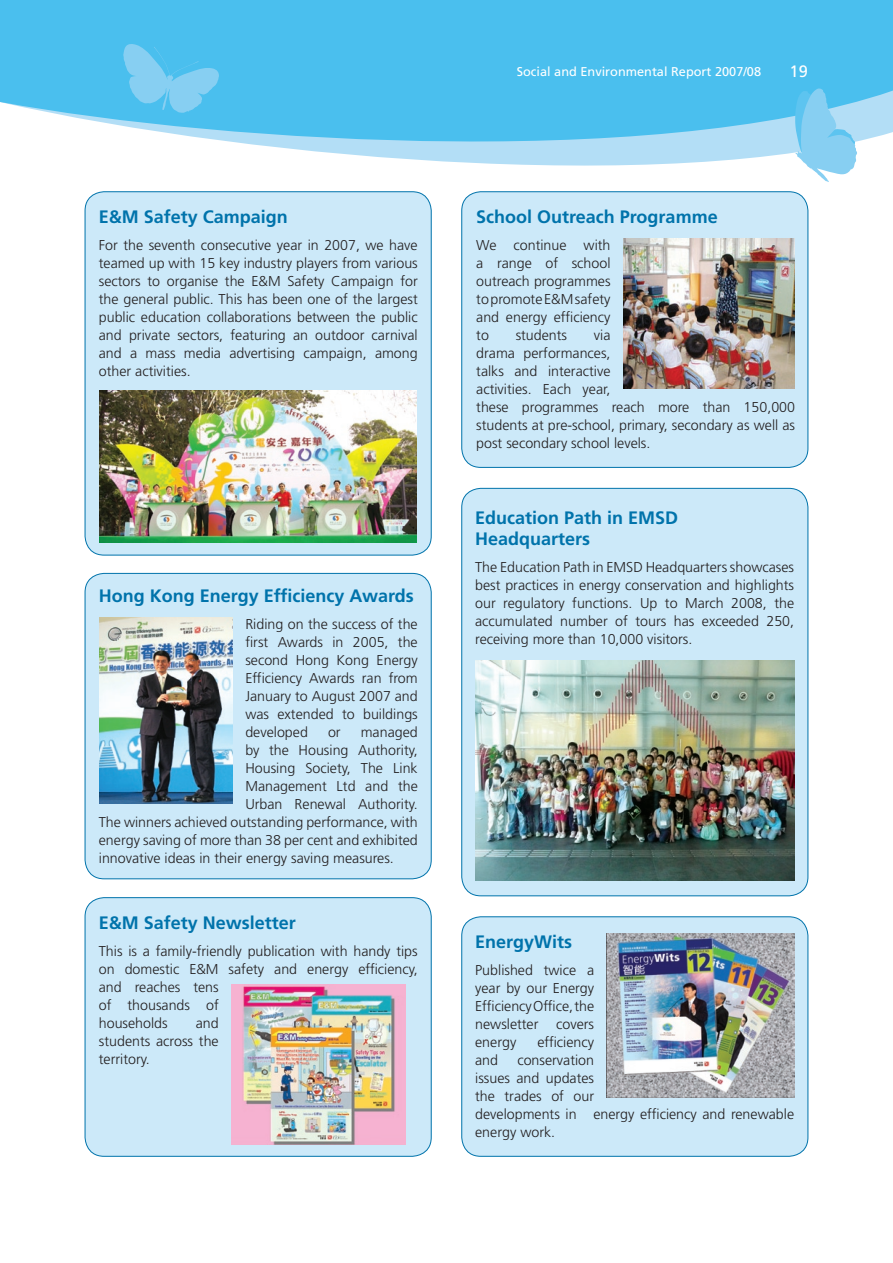
<style>
.page{position:relative;width:893px;height:1263px;background:#fff}
.page>*{position:absolute;margin:0;border:0;box-sizing:border-box;transform-origin:0 0}
.t1{font:700 18px/21px "Frutiger LT Std";color:#0073ab}
.t2{font:16.5px "Frutiger LT Std";color:#fff}
.t3{font:300 14.25px/18px "Frutiger LT Std";color:#231f20;text-align:justify}
.t4{font:12.75px "Frutiger LT Std";color:#fff}
</style>
<div class="page">
<div style="left:462px;top:917px;width:346px;height:239px;background:#cce9f9;border-radius:19px"></div>
<div style="left:461px;top:916px;width:347px;height:241px;border:1px solid #0073ab;border-radius:19px"></div>
<div style="left:462px;top:488px;width:346px;height:408px;background:#cce9f9;border-radius:19px"></div>
<div style="left:462px;top:192px;width:346px;height:275px;background:#cce9f9;border-radius:19px"></div>
<div style="left:85px;top:898px;width:346px;height:258px;background:#cce9f9;border-radius:19px"></div>
<div style="left:85px;top:897px;width:347px;height:260px;border:1px solid #0073ab;border-radius:19px"></div>
<div style="left:85px;top:573px;width:346px;height:306px;background:#cce9f9;border-radius:19px"></div>
<div style="left:85px;top:573px;width:347px;height:306px;border:1px solid #0073ab;border-radius:19px"></div>
<div style="left:85px;top:192px;width:346px;height:363px;background:#cce9f9;border-radius:19px"></div>
<img style="left:100px;top:391px;width:316px;height:151px">
<img style="left:99px;top:617px;width:134px;height:187px">
<img style="left:232px;top:985px;width:173px;height:159px">
<img style="left:623px;top:239px;width:171px;height:150px">
<img style="left:475px;top:661px;width:319px;height:219px">
<img style="left:607px;top:933px;width:187px;height:164px">
<svg style="left:89px;top:191px;width:715px;height:7px"></svg>
<svg style="left:0;top:0;width:893px;height:166px;background:#69c9f0"></svg>
<svg style="left:795px;top:88px;width:62px;height:94px;background:#92d4f3"></svg>
<svg style="left:123px;top:43px;width:96px;height:70px;background:#67c6ef"></svg>
<p class="t1" style="left:99px;top:207px;width:191px">E&amp;M Safety Campaign</p>
<p class="t3" style="left:99px;top:236px;width:320px">For the seventh consecutive year in 2007, we have teamed up with 15 key industry players from various sectors to organise the E&amp;M Safety Campaign for the general public. This has been one of the largest public education collaborations between the public and private sectors, featuring an outdoor carnival and a mass media advertising campaign, among other activities.</p>
<p class="t1" style="left:99px;top:586px;width:317px">Hong Kong Energy Efficiency Awards</p>
<p class="t3" style="left:245px;top:615px;width:174px">Riding on the success of the first Awards in 2005, the second Hong Kong Energy Efficiency Awards ran from January to August 2007 and was extended to buildings developed</p>
<p class="t3" style="left:328px;top:723px;width:14px">or</p>
<p class="t3" style="left:361px;top:723px;width:59px">managed</p>
<p class="t3" style="left:245px;top:741px;width:174px">by the Housing Authority,</p>
<p class="t3" style="left:245px;top:759px;width:174px">Housing Society, The Link</p>
<p class="t3" style="left:245px;top:777px;width:174px">Management Ltd and the</p>
<p class="t3" style="left:245px;top:795px;width:174px">Urban Renewal Authority.</p>
<p class="t3" style="left:99px;top:813px;width:320px">The winners achieved outstanding performance, with</p>
<p class="t3" style="left:99px;top:831px;width:320px">energy saving of more than 38 per cent and exhibited</p>
<p class="t3" style="left:99px;top:849px;width:297px">innovative ideas in their energy saving measures.</p>
<p class="t1" style="left:99px;top:912px;width:199px">E&amp;M Safety Newsletter</p>
<p class="t3" style="left:99px;top:942px;width:320px;text-align:left">This is a family-friendly publication with handy tips on domestic E&amp;M safety and energy efficiency, and reaches tens<br>of thousands of<br>households</p>
<p class="t3" style="left:99px;top:1014px;width:121px;text-indent:97px">and students across the territory.</p>
<p class="t4" style="left:517px;top:65px;width:246px">Social and Environmental Report 2007/08</p>
<p class="t2" style="left:790px;top:62px;width:20px">19</p>
<p class="t1" style="left:476px;top:207px;width:243px">School Outreach Programme</p>
<p class="t3" style="left:476px;top:236px;width:136px">We continue with a range of school outreach programmes to promote E&amp;M safety and energy efficiency to</p>
<p class="t3" style="left:516px;top:326px;width:53px">students</p>
<p class="t3" style="left:476px;top:326px;width:320px;text-align:left;text-indent:118px">via<br>drama performances,<br>talks and interactive<br>activities. Each year,<br>these programmes reach more than 150,000 students at pre-school, primary, secondary as well as post secondary school levels.</p>
<p class="t1" style="left:475px;top:507px;width:205px">Education Path in EMSD<br>Headquarters</p>
<p class="t3" style="left:475px;top:558px;width:320px">The Education Path in EMSD Headquarters showcases best practices in energy conservation and highlights our regulatory functions. Up to March 2008, the accumulated number of tours has exceeded 250, receiving more than 10,000 visitors.</p>
<p class="t1" style="left:475px;top:931px;width:99px">EnergyWits</p>
<p class="t3" style="left:475px;top:961px;width:120px">Published twice a year by our Energy Efficiency Office, the newsletter covers energy</p>
<p class="t3" style="left:537px;top:1033px;width:58px">efficiency</p>
<p class="t3" style="left:475px;top:1051px;width:24px">and</p>
<p class="t3" style="left:475px;top:1051px;width:320px;text-align:left;text-indent:42px">conservation<br>issues and updates<br>the trades of our<br>developments in energy efficiency and renewable energy work.</p>
</div>
